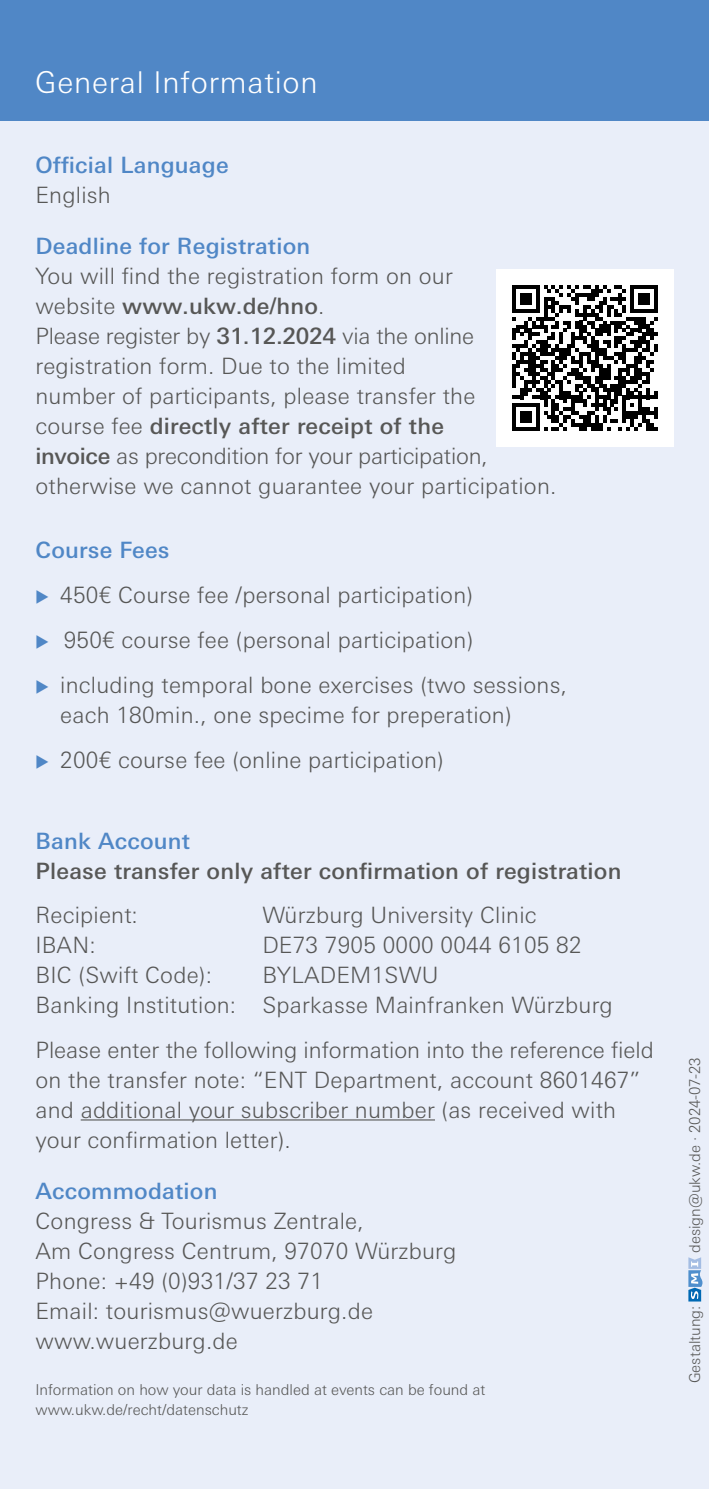
<style>
.page{position:relative;width:709px;height:1489px;background:#fff}
.page>*{position:absolute;margin:0;border:0;box-sizing:border-box;transform-origin:0 0}
.h2__Rubrikhead_weiß{font:300 30px "Univers Next Pro";letter-spacing:.025em;color:#fff}
.p__Body{font:300 22.5px/30px "Univers Next Pro";letter-spacing:.01em;color:#575756}
.p__Body-2{font:500 22.5px/30px "Univers Next Pro";letter-spacing:.01em;color:#575756}
.p__Body-3{font:500 22.5px/30px "Univers Next Pro";letter-spacing:.01em;color:#5087c6}
.h3__Body_fett_blau{font:500 22.5px "Univers Next Pro";letter-spacing:.01em;color:#5087c6}
.p__Impressum_6_pt{font:300 15px "Univers Next Pro";color:#575756}
.s1{font-weight:300;color:#575756}
.s2{font-weight:500;color:#5087c6}
.s3{font-weight:500}
.s4{color:#5087c6}
</style>
<div class="page">
<div style="left:0;top:120px;width:709px;height:1368px;background:#e9eef9"></div>
<div style="left:0;top:0;width:709px;height:120px;background:#5087c6"></div>
<hr style="left:81px;top:1119px;width:354px;height:1px;background:#575756">
<svg style="left:688px;top:1257px;width:15px;height:44px"></svg>
<div style="left:496px;top:269px;width:177px;height:177px;background:#fff"></div>
<svg style="left:512px;top:285px;width:145px;height:146px"></svg>
<h2 class="h2__Rubrikhead_weiß" style="left:35px;top:64px;width:284px">General Information</h2>
<p class="p__Body-3" style="left:35px;top:150px;width:195px">Official Language<br><span class="s1">English</span></p>
<p class="p__Body" style="left:35px;top:231px;width:522px"><span class="s2">Deadline for Registration<br></span>You will find the registration form on our<br>website <span class="s3">www.ukw.de/hno</span>.<br>Please register by <span class="s3">31.12.2024</span> via the online registration form. Due to the limited<br>number of participants, please transfer the<br>course fee <span class="s3">directly after receipt of the<br>invoice</span> as precondition for your participation, otherwise we cannot guarantee your participation.</p>
<h3 class="h3__Body_fett_blau" style="left:35px;top:536px;width:136px">Course Fees</h3>
<p class="p__Body" style="left:60px;top:579px;width:414px">450€ Course fee /personal participation)</p>
<p class="p__Body" style="left:64px;top:624px;width:411px">950€ course fee (personal participation)</p>
<p class="p__Body" style="left:60px;top:669px;width:508px">including temporal bone exercises (two sessions, each 180min., one specime for preperation)</p>
<p class="p__Body" style="left:60px;top:744px;width:385px">200€ course fee (online participation)</p>
<p class="p__Body-2" style="left:35px;top:826px;width:587px"><span class="s4">Bank Account<br></span>Please transfer only after confirmation of registration</p>
<p class="p__Body" style="left:35px;top:900px;width:104px">Recipient:</p>
<p class="p__Body" style="left:262px;top:900px;width:276px">Würzburg University Clinic</p>
<p class="p__Body" style="left:35px;top:930px;width:62px">IBAN:</p>
<p class="p__Body" style="left:262px;top:930px;width:321px">DE73 7905 0000 0044 6105 82</p>
<p class="p__Body" style="left:35px;top:960px;width:178px">BIC (Swift Code):</p>
<p class="p__Body" style="left:35px;top:960px;width:579px;text-indent:227px">BYLADEM1SWU<br>Banking Institution: Sparkasse Mainfranken Würzburg</p>
<p class="p__Body" style="left:35px;top:1034px;width:620px">Please enter the following information into the reference field on the transfer note: “ENT Department, account 8601467” and additional your subscriber number (as received with your confirmation letter).</p>
<p class="p__Body" style="left:35px;top:1175px;width:422px"><span class="s2">Accommodation<br></span>Congress &amp; Tourismus Zentrale,<br>Am Congress Centrum, 97070 Würzburg<br>Phone: +49 (0)931/37 23 71<br>Email: tourismus@wuerzburg.de www.wuerzburg.de</p>
<p class="p__Impressum_6_pt" style="left:35px;top:1380px;width:451px">Information on how your data is handled at events can be found at</p>
<p class="p__Impressum_6_pt" style="left:35px;top:1400px;width:215px">www.ukw.de/recht/datenschutz</p>
<p class="p__Impressum_6_pt" style="left:686px;top:1252px;width:197px;rotate:-90deg">design@ukw.de · 2024-07-23</p>
<p class="p__Impressum_6_pt" style="left:686px;top:1383px;width:79px;rotate:-90deg">Gestaltung:</p>
</div>
